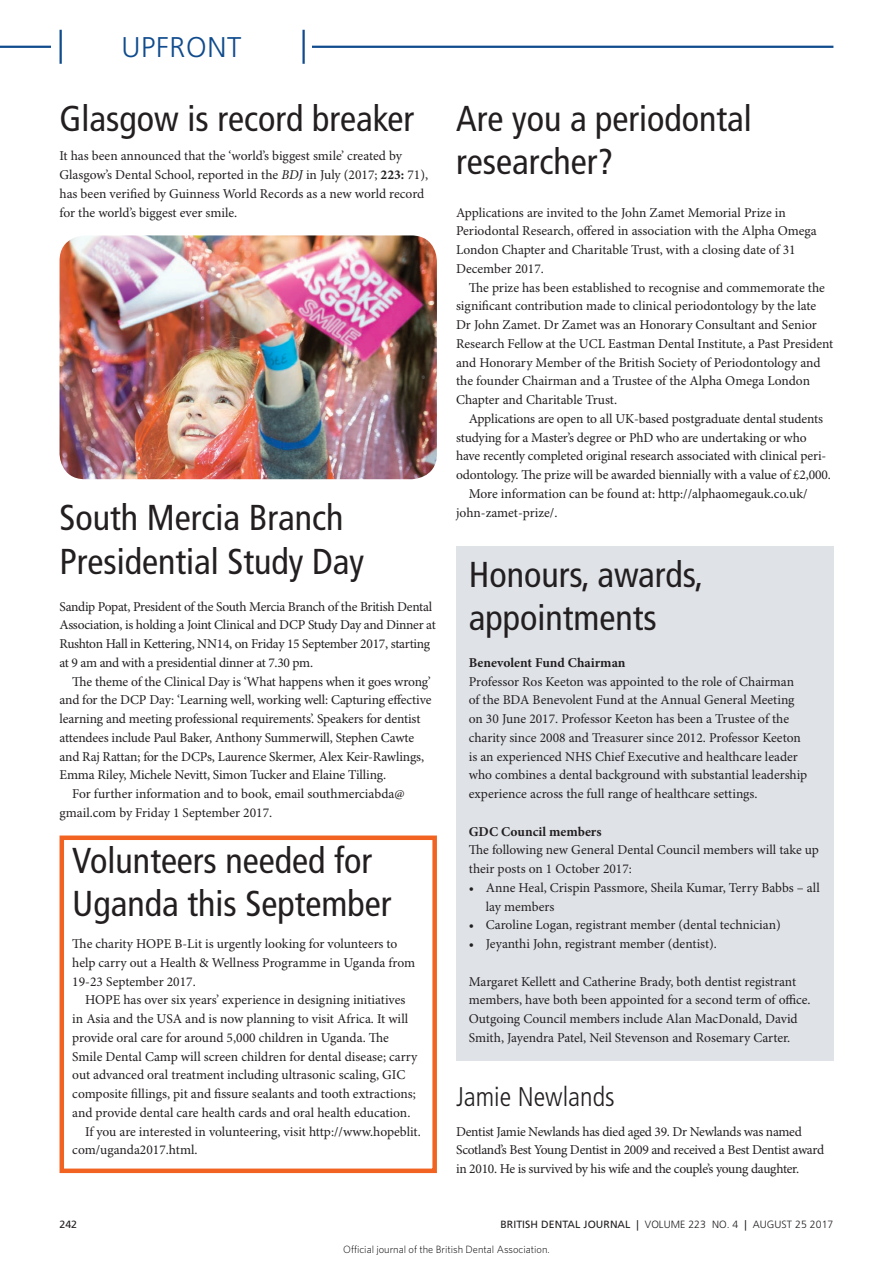
<style>
.page{position:relative;width:893px;height:1263px;background:#fff}
.page>*{position:absolute;margin:0;border:0;box-sizing:border-box;transform-origin:0 0}
.heading___3{font:condensed 36px/43.2px "Frutiger LT Std";color:#231f20}
.t1{font:300 28.5px "Frutiger LT Std";letter-spacing:.025em;color:#0f4b8d}
.heading___5{font:300 condensed 27px "Frutiger LT Std";color:#231f20}
.body_9pt_ragged{font:13.5px/18.8px "Minion Pro";letter-spacing:-.005em;color:#231f20}
.body_9pt_ragged_1st{font:13.5px/18.8px "Minion Pro";letter-spacing:-.005em;color:#231f20}
.body_9pt_ragged_1st-2{font:13.5px/18.8px "Minion Pro";letter-spacing:-.025em;color:#231f20}
.body_9pt_ragged_1st-3{font:700 13.5px "Minion Pro";color:#231f20}
.page_footer{font:300 10.5px "Frutiger LT Std";letter-spacing:.005em;color:#231f20}
.t2{font:300 10.5px "Whitney";color:#000}
.page_footer-2{font:10.5px "Frutiger LT Std";color:#231f20}
.s1{font-style:italic}
.s2{font-weight:700}
.s3{font-weight:400}
</style>
<div class="page">
<div style="left:60px;top:835px;width:377px;height:338px;border:4px solid #f26221"></div>
<img style="left:60px;top:235px;width:377px;height:244px">
<div style="left:456px;top:546px;width:377px;height:514px;background:#dfe3e8"></div>
<hr style="left:0;top:46px;width:833px;height:2px;background:#0f4b8d">
<div style="left:51px;top:30px;width:261px;height:34px;background:#fff"></div>
<hr style="left:302px;top:30px;width:3px;height:34px;background:#0f4b8d">
<hr style="left:60px;top:30px;width:2px;height:34px;background:#0f4b8d">
<h2 class="t1" style="left:121px;top:31px;width:121px">UPFRONT</h2>
<p class="heading___3" style="left:60px;top:97px;width:356px">Glasgow is record breaker</p>
<p class="body_9pt_ragged_1st" style="left:60px;top:147px;width:370px">It has been announced that the ‘world’s biggest smile’ created by Glasgow’s Dental School, reported in the <span class="s1">BDJ</span> in July (2017; <span class="s2">223:</span> 71), has been verified by Guinness World Records as a new world record for the world’s biggest ever smile.</p>
<p class="heading___3" style="left:60px;top:496px;width:306px">South Mercia Branch<br>Presidential Study Day</p>
<p class="body_9pt_ragged_1st" style="left:60px;top:597px;width:378px">Sandip Popat, President of the South Mercia Branch of the British Dental Association, is holding a Joint Clinical and DCP Study Day and Dinner at Rushton Hall in Kettering, NN14, on Friday 15 September 2017, starting at 9 am and with a presidential dinner at 7.30 pm.</p>
<p class="body_9pt_ragged" style="left:60px;top:672px;width:373px;text-indent:13px">The theme of the Clinical Day is ‘What happens when it goes wrong’ and for the DCP Day: ‘Learning well, working well: Capturing effective learning and meeting professional requirements’. Speakers for dentist attendees include Paul Baker, Anthony Summerwill, Stephen Cawte and Raj Rattan; for the DCPs, Laurence Skermer, Alex Keir-Rawlings, Emma Riley, Michele Nevitt, Simon Tucker and Elaine Tilling.</p>
<p class="body_9pt_ragged" style="left:60px;top:785px;width:347px;text-indent:13px">For further information and to book, email southmerciabda@ gmail.com by Friday 1 September 2017.</p>
<p class="heading___3" style="left:72px;top:839px;width:321px">Volunteers needed for<br>Uganda this September</p>
<p class="body_9pt_ragged_1st" style="left:72px;top:935px;width:344px">The charity HOPE B-Lit is urgently looking for volunteers to help carry out a Health &amp; Wellness Programme in Uganda from<br>19-23 September 2017.</p>
<p class="body_9pt_ragged" style="left:72px;top:991px;width:347px;text-indent:13px">HOPE has over six years’ experience in designing initiatives in Asia and the USA and is now planning to visit Africa. It will provide oral care for around 5,000 children in Uganda. The Smile Dental Camp will screen children for dental disease; carry out advanced oral treatment including ultrasonic scaling, GIC composite fillings, pit and fissure sealants and tooth extractions; and provide dental care health cards and oral health education.</p>
<p class="body_9pt_ragged" style="left:72px;top:1122px;width:350px;text-indent:13px">If you are interested in volunteering, visit http://www.hopeblit. com/uganda2017.html.</p>
<p class="heading___3" style="left:456px;top:97px;width:297px">Are you a periodontal researcher?</p>
<p class="body_9pt_ragged_1st" style="left:456px;top:204px;width:362px">Applications are invited to the John Zamet Memorial Prize in Periodontal Research, offered in association with the Alpha Omega London Chapter and Charitable Trust, with a closing date of 31<br>December 2017.</p>
<p class="body_9pt_ragged" style="left:456px;top:279px;width:379px;text-indent:13px">The prize has been established to recognise and commemorate the significant contribution made to clinical periodontology by the late Dr John Zamet. Dr Zamet was an Honorary Consultant and Senior Research Fellow at the UCL Eastman Dental Institute, a Past President and Honorary Member of the British Society of Periodontology and the founder Chairman and a Trustee of the Alpha Omega London Chapter and Charitable Trust.</p>
<p class="body_9pt_ragged" style="left:456px;top:410px;width:376px;text-indent:13px">Applications are open to all UK-based postgraduate dental students studying for a Master’s degree or PhD who are undertaking or who have recently completed original research associated with clinical peri&shy;odontology. The prize will be awarded biennially with a value of £2,000.</p>
<p class="body_9pt_ragged" style="left:456px;top:485px;width:353px;text-indent:13px">More information can be found at: http://alphaomegauk.co.uk/ john-zamet-prize/.</p>
<p class="heading___3" style="left:469px;top:553px;width:236px">Honours, awards, appointments</p>
<p class="body_9pt_ragged_1st-3" style="left:469px;top:654px;width:158px">Benevolent Fund Chairman</p>
<p class="body_9pt_ragged_1st" style="left:469px;top:672px;width:340px">Professor Ros Keeton was appointed to the role of Chairman of the BDA Benevolent Fund at the Annual General Meeting on 30 June 2017. Professor Keeton has been a Trustee of the charity since 2008 and Treasurer since 2012. Professor Keeton is an experienced NHS Chief Executive and healthcare leader who combines a dental background with substantial leadership experience across the full range of healthcare settings.</p>
<p class="body_9pt_ragged_1st-3" style="left:469px;top:823px;width:134px">GDC Council members</p>
<p class="body_9pt_ragged_1st" style="left:469px;top:841px;width:352px">The following new General Dental Council members will take up their posts on 1 October 2017:</p>
<p class="body_9pt_ragged" style="left:486px;top:879px;width:336px;text-indent:-17px">• Anne Heal, Crispin Passmore, Sheila Kumar, Terry Babbs – all lay members</p>
<p class="body_9pt_ragged" style="left:469px;top:916px;width:313px">• Caroline Logan, registrant member (dental technician)</p>
<p class="body_9pt_ragged" style="left:469px;top:935px;width:250px">• Jeyanthi John, registrant member (dentist).</p>
<p class="body_9pt_ragged_1st" style="left:469px;top:972px;width:343px">Margaret Kellett and Catherine Brady, both dentist registrant members, have both been appointed for a second term of office.</p>
<p class="body_9pt_ragged_1st" style="left:469px;top:1010px;width:330px">Outgoing Council members include Alan MacDonald, David<br>Smith, Jayendra Patel, Neil Stevenson and Rosemary Carter.</p>
<p class="heading___5" style="left:456px;top:1081px;width:160px">Jamie Newlands</p>
<p class="body_9pt_ragged_1st-2" style="left:456px;top:1122px;width:370px">Dentist Jamie Newlands has died aged 39. Dr Newlands was named<br>Scotland’s Best Young Dentist in 2009 and received a Best Dentist award in 2010. He is survived by his wife and the couple’s young daughter.</p>
<p class="page_footer-2" style="left:60px;top:1218px;width:19px">242</p>
<p class="page_footer" style="left:500px;top:1219px;width:334px"><span class="s3">BRITISH DENTAL JOURNAL |</span> VOLUME 223 NO. 4 <span class="s3">|</span> AUGUST 25 2017</p>
<p class="t2" style="left:343px;top:1243px;width:208px">Official journal of the British Dental Association.</p>
</div>
